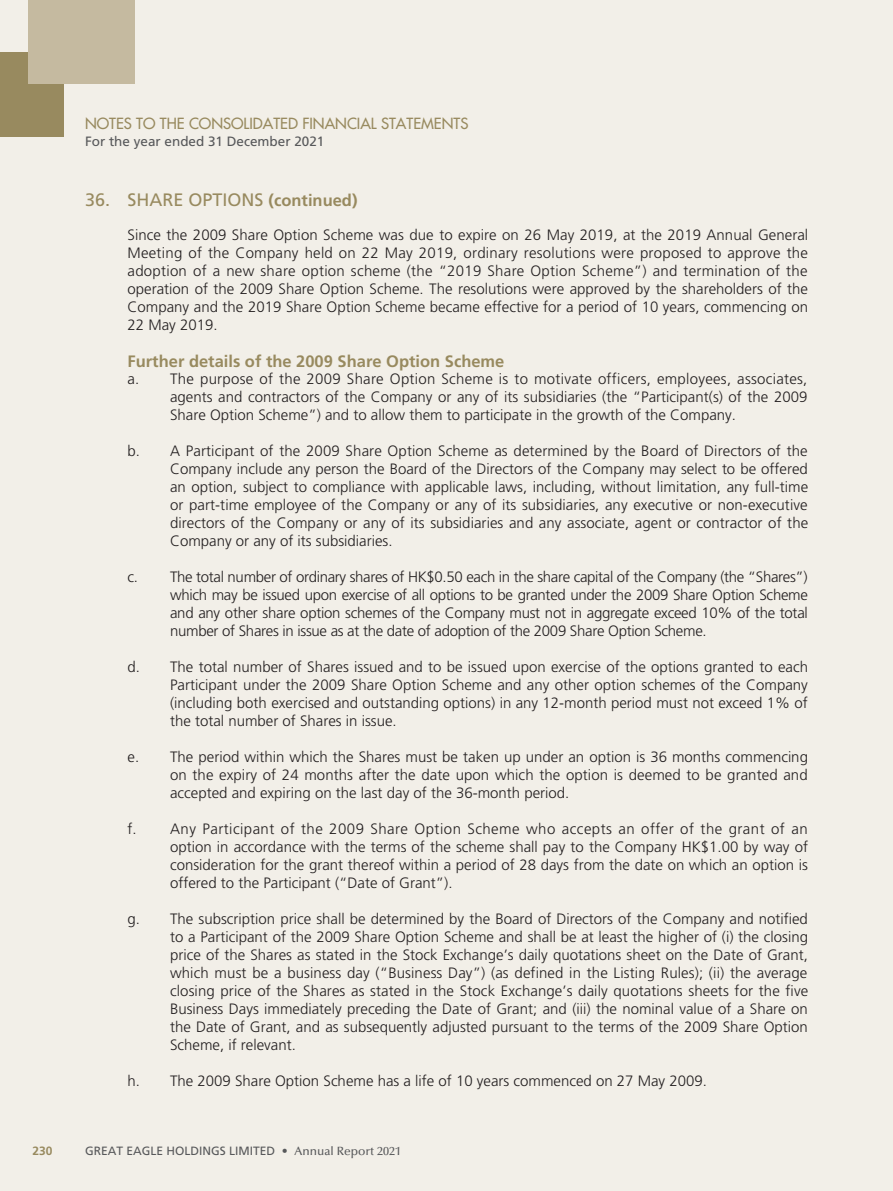
<style>
.page{position:relative;width:893px;height:1191px;background:#f2efe8}
.page>*{position:absolute;margin:0;border:0;box-sizing:border-box;transform-origin:0 0}
.t1{font:18px "Frutiger LT Std";color:#988a5f}
.t2{font:700 16.5px "Frutiger LT Std";color:#988a5f}
.t3{font:300 15px/18px "Frutiger LT Std";color:#231f20;text-align:justify}
.t4{font:500 15px "Futura Std";color:#988a5f}
.t5{font:13.5px "Frutiger LT Std";color:#57585a}
.t6{font:12px "Frutiger LT Std";color:#57585a}
.t7{font:700 12px "Frutiger LT Std";color:#988a5f}
.s1{font-weight:700;font-size:16.5px}
.s2{font-weight:300}
.s3{font-family:"Optima LT Std";font-weight:500}
</style>
<div class="page">
<div style="left:0;top:52px;width:63px;height:84px;background:#988a5f"></div>
<div style="left:28px;top:0;width:107px;height:83px;background:#c5baa0"></div>
<p class="t4" style="left:85px;top:114px;width:385px">NOTES TO THE CONSOLIDATED FINANCIAL STATEMENTS</p>
<p class="t5" style="left:85px;top:133px;width:241px">For the year ended 31 December 2021</p>
<p class="t1" style="left:85px;top:189px;width:274px">36. SHARE OPTIONS <span class="s1">(continued)</span></p>
<p class="t3" style="left:128px;top:226px;width:682px">Since the 2009 Share Option Scheme was due to expire on 26 May 2019, at the 2019 Annual General Meeting of the Company held on 22 May 2019, ordinary resolutions were proposed to approve the adoption of a new share option scheme (the “2019 Share Option Scheme”) and termination of the operation of the 2009 Share Option Scheme. The resolutions were approved by the shareholders of the Company and the 2019 Share Option Scheme became effective for a period of 10 years, commencing on 22 May 2019.</p>
<p class="t2" style="left:128px;top:352px;width:378px">Further details of the 2009 Share Option Scheme</p>
<p class="t3" style="left:170px;top:370px;width:639px;text-indent:-43px">a. The purpose of the 2009 Share Option Scheme is to motivate officers, employees, associates, agents and contractors of the Company or any of its subsidiaries (the “Participant(s) of the 2009<br>Share Option Scheme”) and to allow them to participate in the growth of the Company.</p>
<p class="t3" style="left:170px;top:442px;width:640px;text-indent:-43px">b. A Participant of the 2009 Share Option Scheme as determined by the Board of Directors of the Company include any person the Board of the Directors of the Company may select to be offered an option, subject to compliance with applicable laws, including, without limitation, any full-time or part-time employee of the Company or any of its subsidiaries, any executive or non-executive directors of the Company or any of its subsidiaries and any associate, agent or contractor of the Company or any of its subsidiaries.</p>
<p class="t3" style="left:170px;top:568px;width:639px;text-indent:-43px">c. The total number of ordinary shares of HK$0.50 each in the share capital of the Company (the “Shares”) which may be issued upon exercise of all options to be granted under the 2009 Share Option Scheme and any other share option schemes of the Company must not in aggregate exceed 10% of the total number of Shares in issue as at the date of adoption of the 2009 Share Option Scheme.</p>
<p class="t3" style="left:170px;top:658px;width:639px;text-indent:-43px">d. The total number of Shares issued and to be issued upon exercise of the options granted to each Participant under the 2009 Share Option Scheme and any other option schemes of the Company (including both exercised and outstanding options) in any 12-month period must not exceed 1% of the total number of Shares in issue.</p>
<p class="t3" style="left:170px;top:748px;width:639px;text-indent:-43px">e. The period within which the Shares must be taken up under an option is 36 months commencing on the expiry of 24 months after the date upon which the option is deemed to be granted and accepted and expiring on the last day of the 36-month period.</p>
<p class="t3" style="left:170px;top:820px;width:639px;text-indent:-43px">f. Any Participant of the 2009 Share Option Scheme who accepts an offer of the grant of an option in accordance with the terms of the scheme shall pay to the Company HK$1.00 by way of consideration for the grant thereof within a period of 28 days from the date on which an option is offered to the Participant (“Date of Grant”).</p>
<p class="t3" style="left:170px;top:910px;width:640px;text-indent:-43px">g. The subscription price shall be determined by the Board of Directors of the Company and notified to a Participant of the 2009 Share Option Scheme and shall be at least the higher of (i) the closing price of the Shares as stated in the Stock Exchange’s daily quotations sheet on the Date of Grant, which must be a business day (“Business Day”) (as defined in the Listing Rules); (ii) the average closing price of the Shares as stated in the Stock Exchange’s daily quotations sheets for the five Business Days immediately preceding the Date of Grant; and (iii) the nominal value of a Share on the Date of Grant, and as subsequently adjusted pursuant to the terms of the 2009 Share Option Scheme, if relevant.</p>
<p class="t3" style="left:128px;top:1072px;width:581px">h. The 2009 Share Option Scheme has a life of 10 years commenced on 27 May 2009.</p>
<p class="t7" style="left:33px;top:1144px;width:22px">230</p>
<p class="t6" style="left:85px;top:1144px;width:318px">GREAT EAGLE HOLDINGS LIMITED <span class="s2">•</span> <span class="s3">Annual Report 2021</span></p>
</div>
